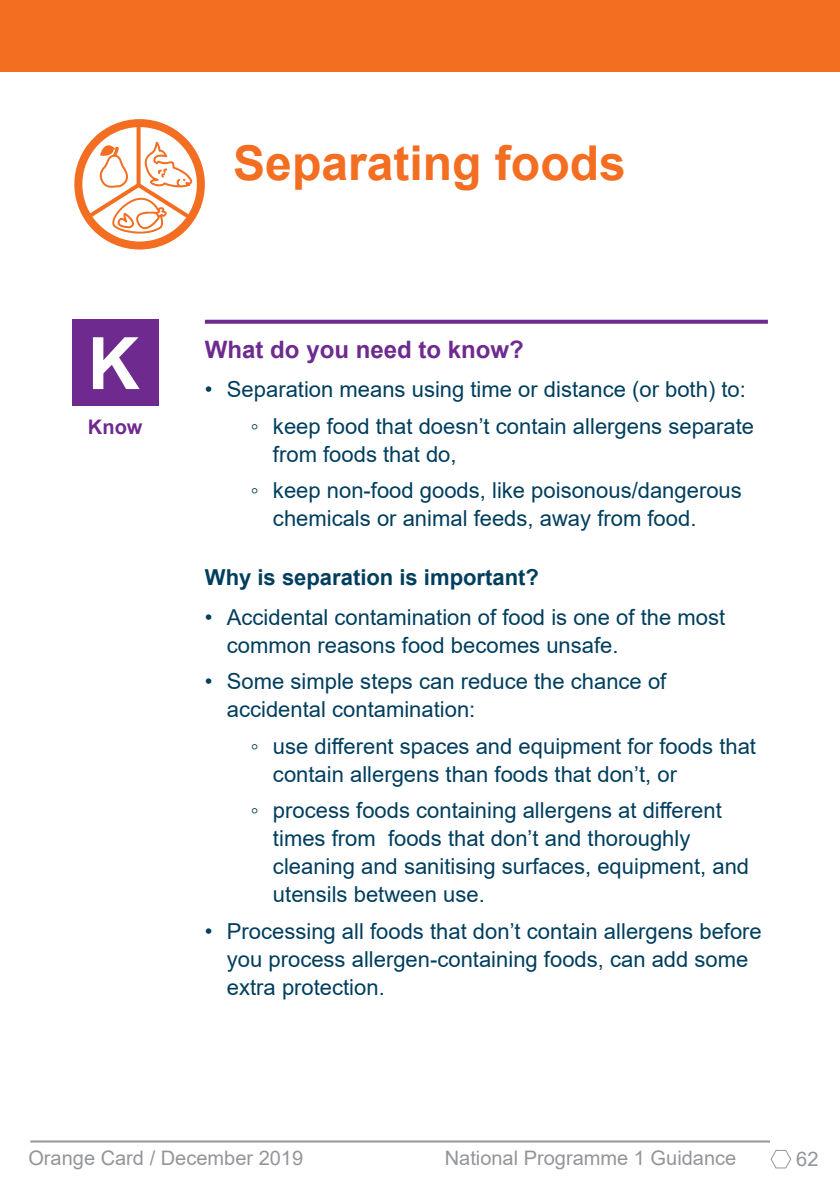
<style>
.page{position:relative;width:840px;height:1191px;background:#fff}
.page>*{position:absolute;margin:0;border:0;box-sizing:border-box;transform-origin:0 0}
.t1{font:700 48px "Arial";color:#f36e21}
.KDS_rule{font:700 24px "Arial";color:#6e2a8e}
.t2{font:22px/28px "Arial";color:#003e5e}
.bold_body{font:700 22px "Arial";color:#003e5e}
.t3{font:20px "Arial";color:#939598}
.KDS_rule-2{font:700 20px "Arial";color:#6e2a8e}
</style>
<div class="page">
<hr style="left:30px;top:1140px;width:739px;height:2px;background:#939598">
<div style="left:0;top:0;width:839px;height:72px;background:#f36e21"></div>
<div style="left:72px;top:320px;width:86px;height:86px;background:#6e2a8e"></div>
<svg style="left:93px;top:337px;width:46px;height:52px"></svg>
<svg style="left:74px;top:119px;width:131px;height:130px"></svg>
<svg style="left:205px;top:320px;width:562px;height:4px;background:#773795"></svg>
<svg style="left:770px;top:1150px;width:21px;height:18px"></svg>
<p class="KDS_rule-2" style="left:88px;top:413px;width:56px">Know</p>
<p class="t1" style="left:233px;top:129px;width:394px">Separating foods</p>
<p class="KDS_rule" style="left:205px;top:332px;width:320px">What do you need to know?</p>
<p class="t2" style="left:205px;top:375px;width:542px">• Separation means using time or distance (or both) to:</p>
<p class="t2" style="left:273px;top:412px;width:482px;text-indent:-22px">◦ keep food that doesn’t contain allergens separate from foods that do,</p>
<p class="t2" style="left:273px;top:476px;width:470px;text-indent:-22px">◦ keep non-food goods, like poisonous/dangerous chemicals or animal feeds, away from food.</p>
<p class="bold_body" style="left:205px;top:562px;width:335px">Why is separation is important?</p>
<p class="t2" style="left:227px;top:603px;width:499px;text-indent:-22px">• Accidental contamination of food is one of the most common reasons food becomes unsafe.</p>
<p class="t2" style="left:227px;top:667px;width:440px;text-indent:-22px">• Some simple steps can reduce the chance of accidental contamination:</p>
<p class="t2" style="left:273px;top:732px;width:484px;text-indent:-22px">◦ use different spaces and equipment for foods that contain allergens than foods that don’t, or</p>
<p class="t2" style="left:273px;top:796px;width:477px;text-indent:-22px">◦ process foods containing allergens at different times from foods that don’t and thoroughly cleaning and sanitising surfaces, equipment, and utensils between use.</p>
<p class="t2" style="left:227px;top:917px;width:536px;text-indent:-22px">• Processing all foods that don’t contain allergens before you process allergen-containing foods, can add some extra protection.</p>
<p class="t3" style="left:28px;top:1144px;width:276px">Orange Card / December 2019</p>
<p class="t3" style="left:444px;top:1144px;width:293px">National Programme 1 Guidance</p>
<p class="t3" style="left:795px;top:1145px;width:24px">62</p>
</div>
